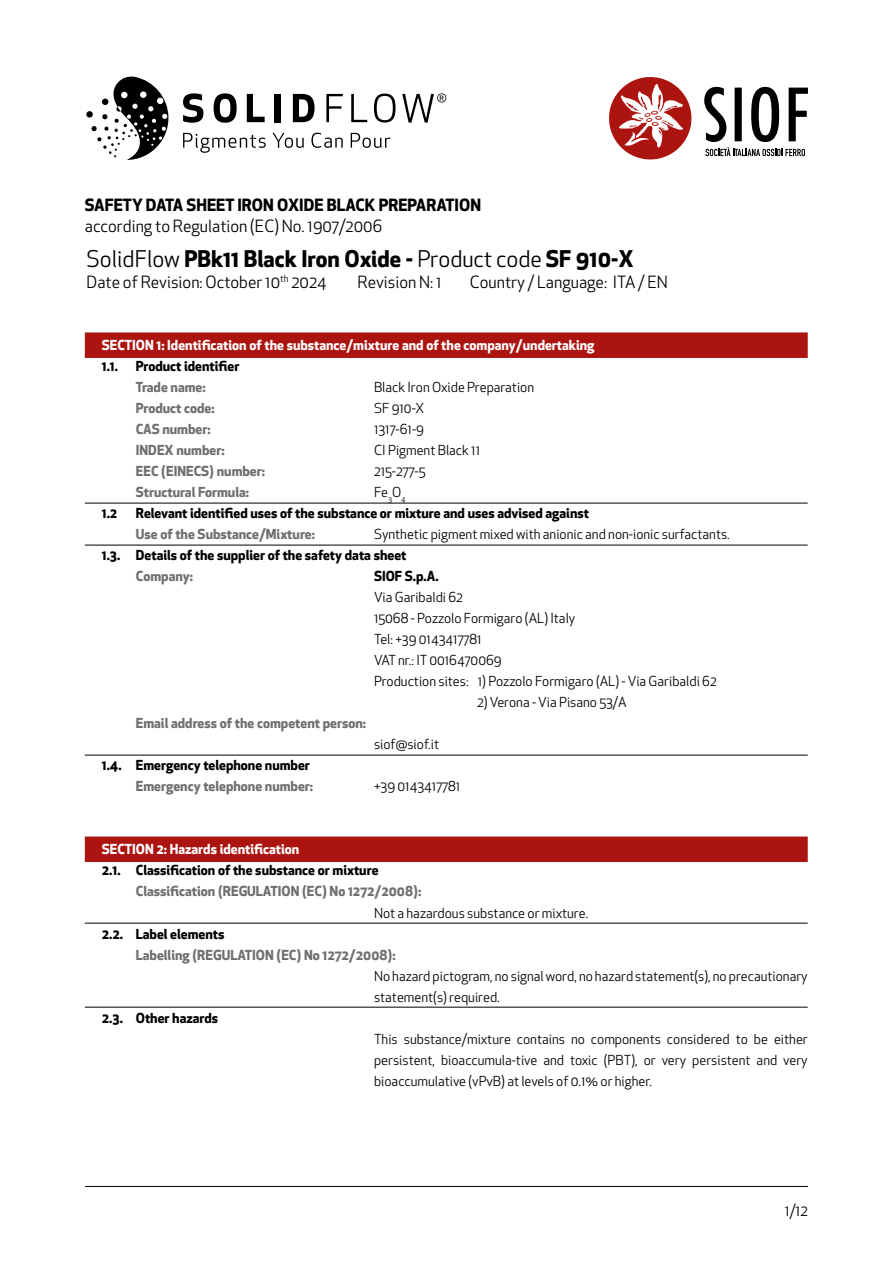
<style>
.page{position:relative;width:893px;height:1263px;background:#fff}
.page>*{position:absolute;margin:0;border:0;box-sizing:border-box;transform-origin:0 0}
.t1{font:700 22.5px "Apex New";color:#000}
.t2{font:16.5px "Apex New";color:#000}
.t3{font:700 16.5px "Apex New";color:#000}
.t4{font:15px "Apex New";color:#000}
.t5{font:13.5px/21px "Apex New";color:#000}
.t6{font:700 13.5px "Apex New";color:#706f6f}
.t7{font:700 13.5px "Apex New";color:#000}
.t8{font:700 13.5px "Apex New";color:#fff}
.s1{font-weight:400}
</style>
<div class="page">
<hr style="left:85px;top:1186px;width:723px;height:1px;background:#000">
<div style="left:85px;top:332px;width:723px;height:26px;background:#ac1410"></div>
<hr style="left:85px;top:503px;width:723px;height:1px;background:#000">
<hr style="left:85px;top:545px;width:723px;height:1px;background:#000">
<hr style="left:85px;top:755px;width:723px;height:1px;background:#000">
<div style="left:85px;top:836px;width:723px;height:26px;background:#ac1410"></div>
<hr style="left:85px;top:923px;width:723px;height:1px;background:#000">
<hr style="left:85px;top:1007px;width:723px;height:1px;background:#000">
<svg style="left:86px;top:76px;width:82px;height:84px"></svg>
<svg style="left:183px;top:93px;width:20px;height:30px"></svg>
<svg style="left:214px;top:93px;width:23px;height:30px"></svg>
<svg style="left:247px;top:94px;width:18px;height:28px"></svg>
<div style="left:275px;top:94px;width:6px;height:28px;background:#000"></div>
<svg style="left:293px;top:94px;width:22px;height:28px"></svg>
<svg style="left:326px;top:94px;width:17px;height:28px"></svg>
<svg style="left:351px;top:94px;width:16px;height:28px"></svg>
<svg style="left:374px;top:94px;width:22px;height:29px"></svg>
<svg style="left:402px;top:93px;width:44px;height:30px"></svg>
<svg style="left:183px;top:133px;width:207px;height:20px"></svg>
<div style="left:609px;top:77px;width:82px;height:82px;background:#ac1410;border-radius:50%"></div>
<svg style="left:618px;top:84px;width:66px;height:64px"></svg>
<svg style="left:704px;top:87px;width:104px;height:69px"></svg>
<p class="t3" style="left:85px;top:193px;width:398px">SAFETY DATA SHEET IRON OXIDE BLACK PREPARATION</p>
<p class="t2" style="left:85px;top:215px;width:299px">according to Regulation (EC) No. 1907/2006</p>
<h1 class="t1" style="left:87px;top:242px;width:549px"><span class="s1">SolidFlow</span> PBk11 Black Iron Oxide - <span class="s1">Product code</span> SF 910-X</h1>
<p class="t2" style="left:87px;top:271px;width:242px">Date of Revision: October 10<sup>th</sup> 2024</p>
<p class="t2" style="left:358px;top:271px;width:86px">Revision N: 1</p>
<p class="t2" style="left:470px;top:271px;width:200px">Country / Language: ITA / EN</p>
<p class="t8" style="left:102px;top:336px;width:494px">SECTION 1: Identification of the substance/mixture and of the company/undertaking</p>
<p class="t7" style="left:102px;top:357px;width:18px">1.1.</p>
<p class="t7" style="left:136px;top:357px;width:105px">Product identifier</p>
<p class="t6" style="left:136px;top:378px;width:71px">Trade name:</p>
<p class="t5" style="left:374px;top:377px;width:162px">Black Iron Oxide Preparation</p>
<p class="t6" style="left:136px;top:399px;width:80px">Product code:</p>
<p class="t5" style="left:374px;top:398px;width:52px">SF 910-X</p>
<p class="t6" style="left:136px;top:420px;width:76px">CAS number:</p>
<p class="t5" style="left:374px;top:419px;width:51px">1317-61-9</p>
<p class="t6" style="left:136px;top:441px;width:90px">INDEX number:</p>
<p class="t5" style="left:374px;top:440px;width:108px">CI Pigment Black 11</p>
<p class="t6" style="left:136px;top:462px;width:131px">EEC (EINECS) number:</p>
<p class="t5" style="left:374px;top:461px;width:53px">215-277-5</p>
<p class="t6" style="left:136px;top:483px;width:115px">Structural Formula:</p>
<p class="t5" style="left:374px;top:482px;width:33px">Fe<sub>3</sub>O<sub>4</sub></p>
<p class="t7" style="left:102px;top:504px;width:17px">1.2</p>
<p class="t7" style="left:136px;top:504px;width:455px">Relevant identified uses of the substance or mixture and uses advised against</p>
<p class="t6" style="left:136px;top:525px;width:181px">Use of the Substance/Mixture:</p>
<p class="t5" style="left:374px;top:524px;width:357px">Synthetic pigment mixed with anionic and non-ionic surfactants.</p>
<p class="t7" style="left:102px;top:546px;width:306px">1.3. Details of the supplier of the safety data sheet</p>
<p class="t6" style="left:136px;top:567px;width:59px">Company:</p>
<p class="t7" style="left:374px;top:567px;width:66px">SIOF S.p.A.</p>
<p class="t5" style="left:374px;top:587px;width:344px">Via Garibaldi 62<br>15068 - Pozzolo Formigaro (AL) Italy<br>Tel: +39 0143417781<br>VAT nr.: IT 0016470069<br>Production sites: 1) Pozzolo Formigaro (AL) - Via Garibaldi 62</p>
<p class="t5" style="left:477px;top:692px;width:151px">2) Verona - Via Pisano 53/A</p>
<p class="t6" style="left:136px;top:714px;width:232px">Email address of the competent person:</p>
<p class="t5" style="left:374px;top:734px;width:67px">siof@siof.it</p>
<p class="t7" style="left:102px;top:756px;width:210px">1.4. Emergency telephone number</p>
<p class="t6" style="left:136px;top:777px;width:179px">Emergency telephone number:</p>
<p class="t5" style="left:374px;top:776px;width:88px">+39 0143417781</p>
<p class="t8" style="left:102px;top:840px;width:199px">SECTION 2: Hazards identification</p>
<p class="t7" style="left:102px;top:861px;width:278px">2.1. Classification of the substance or mixture</p>
<p class="t6" style="left:136px;top:882px;width:287px">Classification (REGULATION (EC) No 1272/2008):</p>
<p class="t5" style="left:374px;top:902px;width:216px">Not a hazardous substance or mixture.</p>
<p class="t7" style="left:102px;top:924px;width:124px">2.2. Label elements</p>
<p class="t6" style="left:136px;top:945px;width:261px">Labelling (REGULATION (EC) No 1272/2008):</p>
<p class="t5" style="left:374px;top:965px;width:435px">No hazard pictogram, no signal word, no hazard statement(s), no precautionary statement(s) required.</p>
<p class="t7" style="left:102px;top:1008px;width:118px">2.3. Other hazards</p>
<p class="t5" style="left:374px;top:1028px;width:435px;text-align:justify">This substance/mixture contains no components considered to be either persistent, bioaccumula-tive and toxic (PBT), or very persistent and very bioaccumulative (vPvB) at levels of 0.1% or higher.</p>
<p class="t4" style="left:785px;top:1201px;width:25px">1/12</p>
</div>
